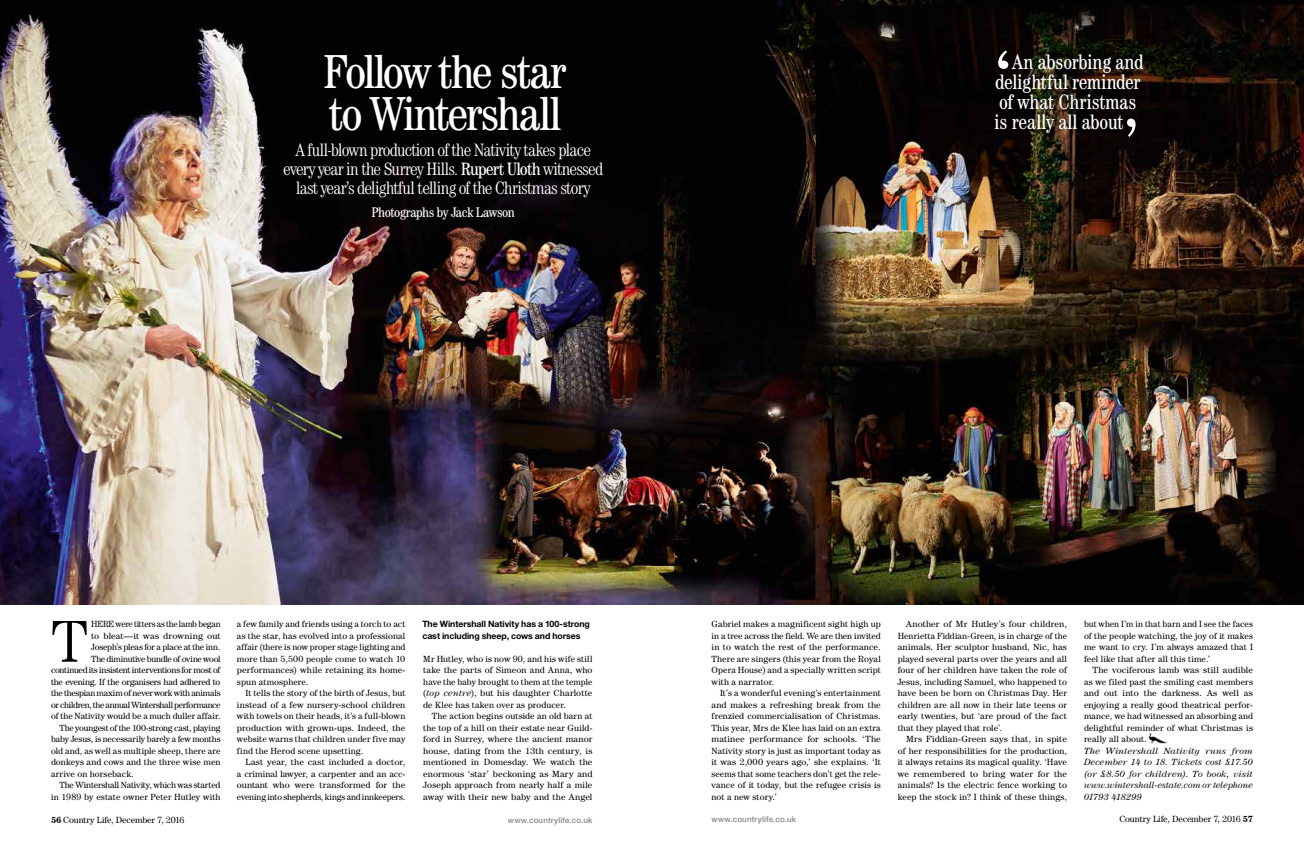
<style>
.page{position:relative;width:1304px;height:851px;background:#fff}
.page>*{position:absolute;margin:0;border:0;box-sizing:border-box;transform-origin:0 0}
.t1{font:72px "Century IT Cby BT";color:#fff;scale:1.12 1}
.t2{font:72px "Century IT Cby BT";color:#fff;scale:.95 1}
.t3{font:300 59.4px "Century IT Cby BT";color:#000}
.t4{font:condensed 48px/42px "Century IT Cby BT";letter-spacing:-.035em;color:#fff}
.t5{font:condensed 21px/20px "Century IT Cby BT";letter-spacing:.005em;color:#fff;scale:.95 1}
.t6{font:300 condensed 18px/19px "Century IT Cby BT";letter-spacing:-.03em;color:#fff;text-align:center}
.t7{font:condensed 14px "Century IT Cby BT";letter-spacing:-.035em;color:#fff}
.t8{font:9px/11.5px "Century IT Cby BT";color:#000;text-align:justify}
.t9{font:italic 9px/11.5px "Century IT Cby BT";letter-spacing:.005em;color:#000;text-align:justify}
.t10{font:9px "Century IT Cby BT";letter-spacing:-.02em;color:#000}
.t11{font:9px "Century IT Cby BT";letter-spacing:-.03em;color:#000}
.t12{font:9px "Century IT Cby BT";letter-spacing:-.035em;color:#000}
.t13{font:9px "Century IT Cby BT";letter-spacing:-.025em;color:#000}
.t14{font:700 8.8px/11.5px "Helvetica Neue";letter-spacing:-.005em;color:#000}
.t15{font:500 8px "Helvetica Neue";letter-spacing:.015em;color:#868686}
.s1{font-weight:400}
.s2{font-style:italic}
.s3{font-weight:700}
</style>
<div class="page">
<img style="left:0;top:0;width:1304px;height:604px">
<img style="left:1148px;top:732px;width:20px;height:11px">
<h3 class="t4" style="left:323px;top:54px;width:244px">Follow the star to Wintershall</h3>
<h3 class="t6" style="left:283px;top:141px;width:322px">A full-blown production of the Nativity takes place every year in the Surrey Hills. <span class="s1">Rupert Uloth</span> witnessed last year’s delightful telling of the Christmas story</h3>
<h3 class="t7" style="left:372px;top:207px;width:145px">Photographs by Jack Lawson</h3>
<h1 class="t1" style="left:992px;top:50px;width:22px">‘</h1>
<h3 class="t5" style="left:995px;top:54px;width:158px;text-indent:18px">An absorbing and delightful reminder of what Christmas is really all about</h3>
<h1 class="t2" style="left:1122px;top:118px;width:22px">’</h1>
<h2 class="t3" style="left:51px;top:606px;width:39px">T</h2>
<p class="t13" style="left:91px;top:620px;width:131px">HERE were titters as the lamb began</p>
<p class="t8" style="left:91px;top:630px;width:131px">to bleat—it was drowning out</p>
<p class="t10" style="left:91px;top:643px;width:131px">Joseph’s pleas for a place at the inn.</p>
<p class="t11" style="left:91px;top:655px;width:131px">The diminutive bundle of ovine wool</p>
<p class="t12" style="left:51px;top:666px;width:171px">continued its insistent interventions for most of</p>
<p class="t10" style="left:51px;top:678px;width:171px">the evening. If the organisers had adhered to</p>
<p class="t10" style="left:51px;top:689px;width:171px">the thespian maxim of never work with animals</p>
<p class="t11" style="left:51px;top:701px;width:171px">or children, the annual Wintershall performance</p>
<p class="t8" style="left:51px;top:711px;width:171px">of the Nativity would be a much duller affair.</p>
<p class="t8" style="left:60px;top:722px;width:162px">The youngest of the 100-strong cast, playing</p>
<p class="t8" style="left:51px;top:734px;width:171px">baby Jesus, is necessarily barely a few months</p>
<p class="t8" style="left:51px;top:745px;width:171px">old and, as well as multiple sheep, there are</p>
<p class="t8" style="left:51px;top:757px;width:171px">donkeys and cows and the three wise men</p>
<p class="t8" style="left:51px;top:768px;width:84px">arrive on horseback.</p>
<p class="t8" style="left:60px;top:780px;width:162px">The Wintershall Nativity, which was started</p>
<p class="t8" style="left:51px;top:791px;width:171px">in 1989 by estate owner Peter Hutley with</p>
<p class="t8" style="left:237px;top:619px;width:170px">a few family and friends using a torch to act as the star, has evolved into a professional affair (there is now proper stage lighting and more than 5,500 people come to watch 10 performances) while retaining its home&shy;spun atmosphere.</p>
<p class="t8" style="left:237px;top:688px;width:170px;text-indent:9px">It tells the story of the birth of Jesus, but instead of a few nursery-school children with towels on their heads, it’s a full-blown production with grown-ups. Indeed, the website warns that children under five may find the Herod scene upsetting.</p>
<p class="t8" style="left:237px;top:757px;width:170px;text-indent:9px">Last year, the cast included a doctor, a criminal lawyer, a carpenter and an acc&shy;ountant who were transformed for the evening into shepherds, kings and innkeepers.</p>
<p class="t14" style="left:422px;top:619px;width:169px">The Wintershall Nativity has a 100-strong cast including sheep, cows and horses</p>
<p class="t8" style="left:423px;top:653px;width:171px">Mr Hutley, who is now 90, and his wife still take the parts of Simeon and Anna, who have the baby brought to them at the temple (<span class="s2">top centre</span>), but his daughter Charlotte de Klee has taken over as producer.</p>
<p class="t8" style="left:423px;top:711px;width:171px;text-indent:9px">The action begins outside an old barn at the top of a hill on their estate near Guild&shy;ford in Surrey, where the ancient manor house, dating from the 13th century, is mentioned in Domesday. We watch the enormous ‘star’ beckoning as Mary and Joseph approach from nearly half a mile away with their new baby and the Angel</p>
<p class="t8" style="left:711px;top:619px;width:171px">Gabriel makes a magnificent sight high up in a tree across the field. We are then invited in to watch the rest of the performance.<br>There are singers (this year from the Royal Opera House) and a specially written script with a narrator.</p>
<p class="t8" style="left:711px;top:688px;width:171px;text-indent:9px">It’s a wonderful evening’s entertainment and makes a refreshing break from the frenzied commercialisation of Christmas.<br>This year, Mrs de Klee has laid on an extra matinee performance for schools. ‘The Nativity story is just as important today as it was 2,000 years ago,’ she explains. ‘It seems that some teachers don’t get the rele&shy;vance of it today, but the refugee crisis is not a new story.’</p>
<p class="t8" style="left:898px;top:619px;width:171px;text-indent:9px">Another of Mr Hutley’s four children, Henrietta Fiddian-Green, is in charge of the animals. Her sculptor husband, Nic, has played several parts over the years and all four of her children have taken the role of Jesus, including Samuel, who happened to have been be born on Christmas Day. Her children are all now in their late teens or early twenties, but ‘are proud of the fact that they played that role’.</p>
<p class="t8" style="left:898px;top:734px;width:171px;text-indent:9px">Mrs Fiddian-Green says that, in spite of her responsibilities for the production, it always retains its magical quality. ‘Have we remembered to bring water for the animals? Is the electric fence working to keep the stock in? I think of these things,</p>
<p class="t8" style="left:1084px;top:619px;width:170px">but when I’m in that barn and I see the faces of the people watching, the joy of it makes me want to cry. I’m always amazed that I feel like that after all this time.’</p>
<p class="t8" style="left:1084px;top:665px;width:170px;text-indent:8px">The vociferous lamb was still audible as we filed past the smiling cast members and out into the darkness. As well as enjoying a really good theatrical perfor&shy;mance, we had witnessed an absorbing and delightful reminder of what Christmas is really all about.</p>
<p class="t9" style="left:1084px;top:745px;width:170px">The Wintershall Nativity runs from December 14 to 18. Tickets cost £17.50 (or £8.50 for children). To book, visit www.wintershall-estate.com or telephone 01793 418299</p>
<p class="t8" style="left:51px;top:814px;width:135px"><span class="s3">56</span> Country Life, December 7, 2016</p>
<p class="t15" style="left:508px;top:817px;width:86px">www.countrylife.co.uk</p>
<p class="t15" style="left:711px;top:816px;width:86px">www.countrylife.co.uk</p>
<p class="t8" style="left:1119px;top:813px;width:135px">Country Life, December 7, 2016 <span class="s3">57</span></p>
</div>
